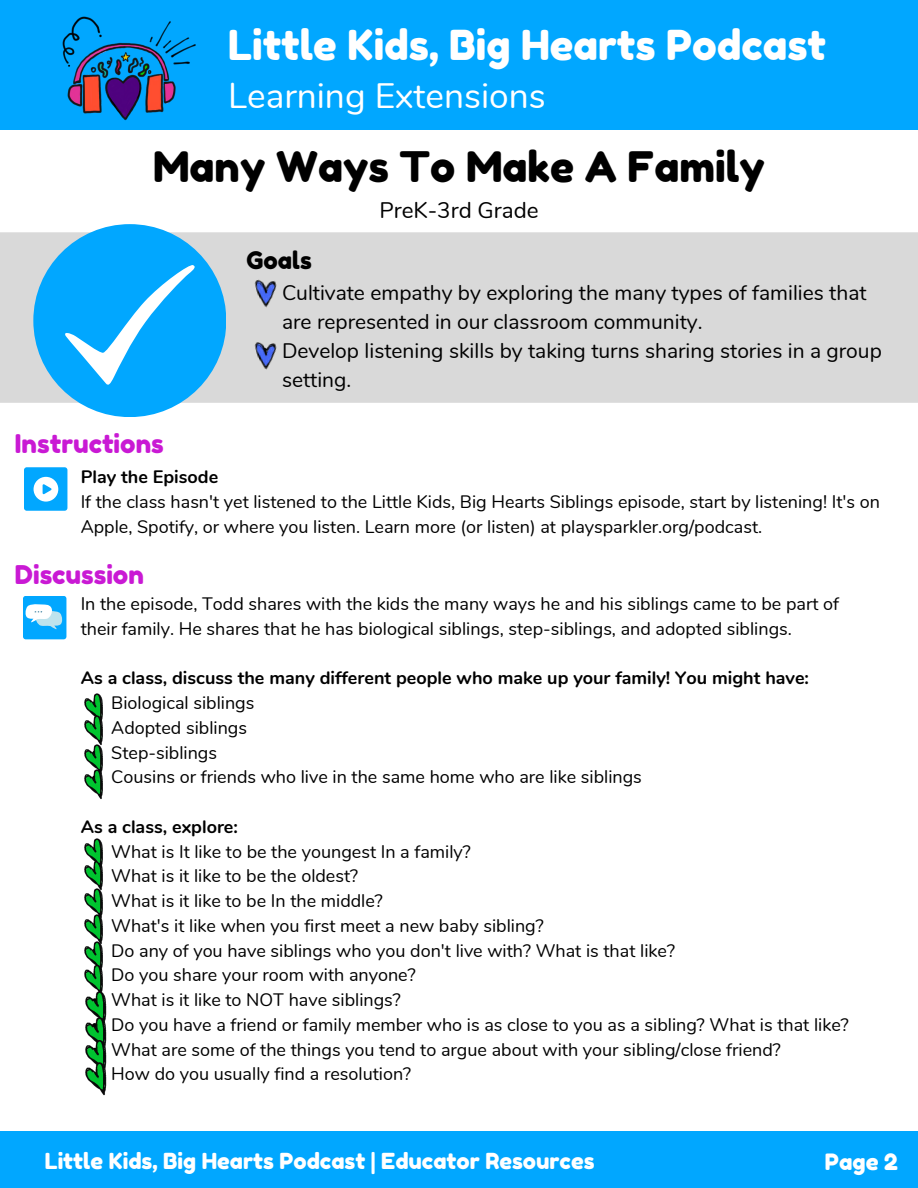
<style>
.page{position:relative;width:918px;height:1188px;background:#fff}
.page>*{position:absolute;margin:0;border:0;box-sizing:border-box;transform-origin:0 0}
.t1{font:42px "Fredoka One";color:#000}
.t2{font:41.25px "Fredoka One";color:#fff}
.t3{font:35.25px "Nunito";color:#fff}
.t4{font:25.8px "Fredoka One";color:#c919d4}
.t5{font:24px "Fredoka One";color:#000}
.t6{font:22.5px "Nunito";color:#000}
.t7{font:22.5px "Fredoka One";color:#fff}
.t8{font:22.05px "Fredoka One";color:#fff}
.t9{font:21px/29.2px "Nunito";color:#000}
.t10{font:18px/24.8px "Nunito";color:#000}
.t11{font:700 18px "Nunito";color:#000}
</style>
<div class="page">
<div style="left:0;top:0;width:918px;height:130px;background:#01a7ff"></div>
<img style="left:62px;top:16px;width:134px;height:105px">
<div style="left:0;top:232px;width:918px;height:171px;background:#d9d9d9"></div>
<div style="left:33px;top:224px;width:193px;height:193px;background:#01a7ff;border-radius:50%"></div>
<svg style="left:65px;top:265px;width:130px;height:120px"></svg>
<img style="left:254px;top:279px;width:23px;height:29px">
<div style="left:24px;top:467px;width:43px;height:44px;background:#01a7ff;border-radius:3px"></div>
<svg style="left:34px;top:477px;width:24px;height:25px"></svg>
<div style="left:23px;top:596px;width:43px;height:43px;background:#01a7ff;border-radius:3px"></div>
<svg style="left:25px;top:604px;width:38px;height:26px"></svg>
<img style="left:254px;top:342px;width:23px;height:28px">
<img style="left:84px;top:693px;width:19px;height:16px">
<img style="left:84px;top:754px;width:19px;height:9px">
<img style="left:84px;top:709px;width:19px;height:45px">
<img style="left:84px;top:763px;width:19px;height:36px">
<img style="left:86px;top:876px;width:17px;height:6px">
<img style="left:84px;top:838px;width:19px;height:38px">
<img style="left:84px;top:882px;width:19px;height:26px">
<img style="left:84px;top:953px;width:19px;height:6px">
<img style="left:84px;top:908px;width:19px;height:45px">
<div style="left:0;top:1131px;width:918px;height:57px;background:#01a7ff"></div>
<img style="left:84px;top:959px;width:19px;height:28px">
<img style="left:85px;top:987px;width:22px;height:25px">
<img style="left:85px;top:1012px;width:22px;height:84px">
<img style="left:85px;top:1035px;width:22px;height:45px">
<h2 class="t2" style="left:228px;top:20px;width:599px">Little Kids, Big Hearts Podcast</h2>
<h3 class="t3" style="left:228px;top:73px;width:319px">Learning Extensions</h3>
<h1 class="t1" style="left:153px;top:141px;width:613px">Many Ways To Make A Family</h1>
<p class="t6" style="left:379px;top:195px;width:161px">PreK-3rd Grade</p>
<h3 class="t5" style="left:246px;top:246px;width:67px">Goals</h3>
<h3 class="t4" style="left:15px;top:428px;width:150px">Instructions</h3>
<p class="t9" style="left:282px;top:278px;width:601px">Cultivate empathy by exploring the many types of families that are represented in our classroom community.<br>Develop listening skills by taking turns sharing stories in a group setting.</p>
<p class="t11" style="left:81px;top:465px;width:139px">Play the Episode</p>
<p class="t10" style="left:81px;top:490px;width:801px">If the class hasn't yet listened to the Little Kids, Big Hearts Siblings episode, start by listening! It's on<br>Apple, Spotify, or where you listen. Learn more (or listen) at playsparkler.org/podcast.</p>
<h3 class="t4" style="left:15px;top:559px;width:131px">Discussion</h3>
<p class="t10" style="left:81px;top:592px;width:760px">In the episode, Todd shares with the kids the many ways he and his siblings came to be part of their family. He shares that he has biological siblings, step-siblings, and adopted siblings.</p>
<p class="t11" style="left:81px;top:666px;width:730px">As a class, discuss the many different people who make up your family! You might have:</p>
<p class="t10" style="left:111px;top:691px;width:532px">Biological siblings<br>Adopted siblings<br>Step-siblings<br>Cousins or friends who live in the same home who are like siblings</p>
<p class="t11" style="left:81px;top:815px;width:159px">As a class, explore:</p>
<p class="t10" style="left:111px;top:839px;width:739px">What is It like to be the youngest In a family?<br>What is it like to be the oldest?<br>What is it like to be In the middle?<br>What's it like when you first meet a new baby sibling?<br>Do any of you have siblings who you don't live with? What is that like?<br>Do you share your room with anyone?<br>What is it like to NOT have siblings?<br>Do you have a friend or family member who is as close to you as a sibling? What is that like?<br>What are some of the things you tend to argue about with your sibling/close friend?<br>How do you usually find a resolution?</p>
<p class="t8" style="left:45px;top:1148px;width:551px">Little Kids, Big Hearts Podcast | Educator Resources</p>
<p class="t7" style="left:825px;top:1148px;width:75px">Page 2</p>
</div>
